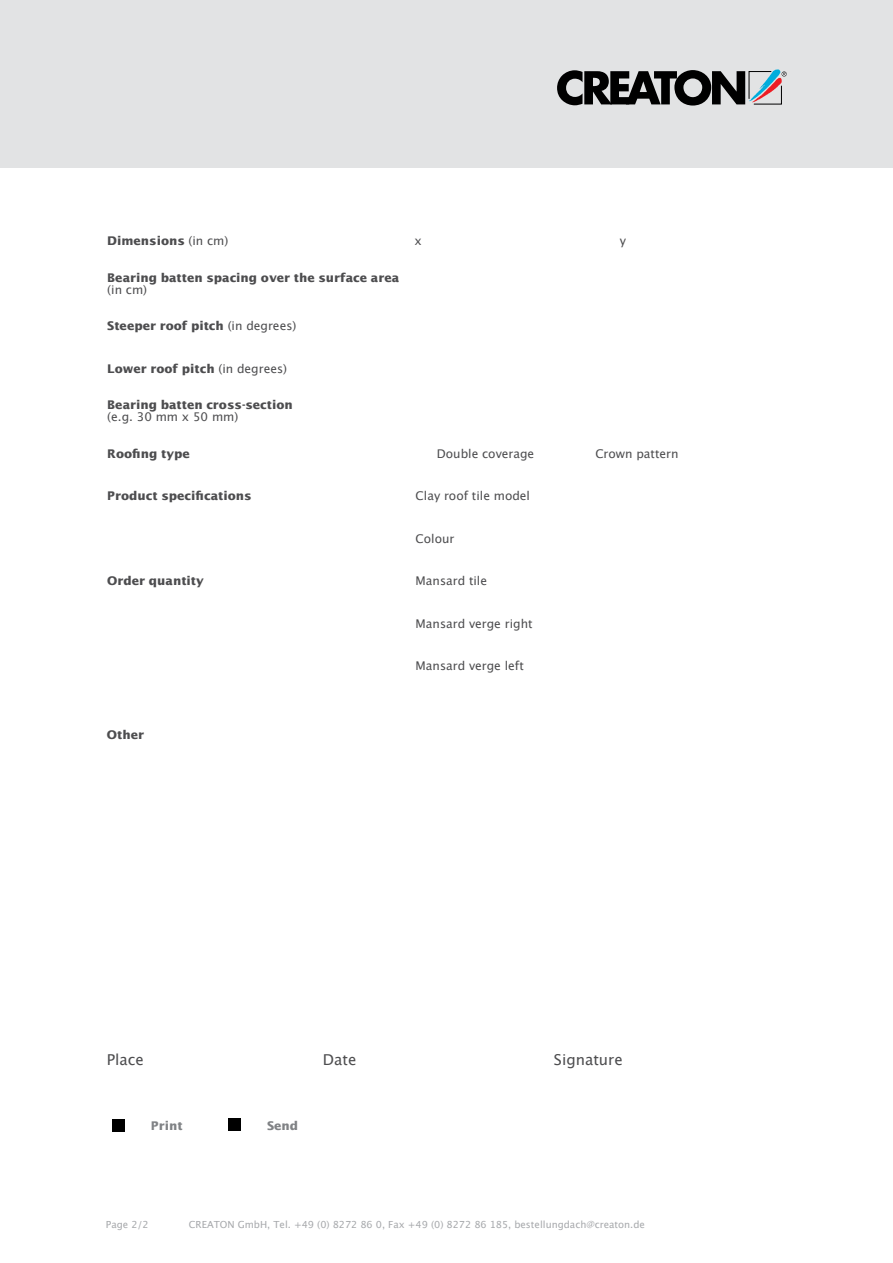
<style>
.page{position:relative;width:893px;height:1263px;background:#fff}
.page>*{position:absolute;margin:0;border:0;box-sizing:border-box;transform-origin:0 0}
.t1{font:15px "Lucida San Rom";color:#4d4d4f}
.t2{font:700 12px "Lucida San";color:#4d4d4f}
.t3{font:12px "Lucida San Rom";color:#4d4d4f}
.t4{font:700 12px "Lucida San";color:#808285}
.t5{font:9.75px "Lucida San Rom";color:#a7a9ac}
.s1{font-family:"Lucida San Rom";font-weight:400}
</style>
<div class="page">
<div style="left:0;top:0;width:893px;height:168px;background:#e2e3e4"></div>
<svg style="left:557px;top:69px;width:230px;height:37px"></svg>
<div style="left:113px;top:1119px;width:12px;height:12px;background:#000"></div>
<div style="left:228px;top:1119px;width:12px;height:12px;background:#000"></div>
<p class="t2" style="left:107px;top:233px;width:123px">Dimensions <span class="s1">(in cm)</span></p>
<p class="t2" style="left:107px;top:269px;width:293px">Bearing batten spacing over the surface area</p>
<p class="t3" style="left:107px;top:282px;width:41px">(in cm)</p>
<p class="t2" style="left:107px;top:318px;width:191px">Steeper roof pitch <span class="s1">(in degrees)</span></p>
<p class="t2" style="left:107px;top:360px;width:181px">Lower roof pitch <span class="s1">(in degrees)</span></p>
<p class="t2" style="left:107px;top:397px;width:187px">Bearing batten cross-section</p>
<p class="t3" style="left:107px;top:409px;width:133px">(e.g. 30 mm x 50 mm)</p>
<p class="t2" style="left:107px;top:445px;width:84px">Roofing type</p>
<p class="t3" style="left:437px;top:446px;width:99px">Double coverage</p>
<p class="t3" style="left:595px;top:446px;width:85px">Crown pattern</p>
<p class="t2" style="left:107px;top:488px;width:146px">Product specifications</p>
<p class="t3" style="left:416px;top:488px;width:116px">Clay roof tile model</p>
<p class="t3" style="left:416px;top:531px;width:40px">Colour</p>
<p class="t2" style="left:107px;top:573px;width:98px">Order quantity</p>
<p class="t3" style="left:416px;top:573px;width:73px">Mansard tile</p>
<p class="t3" style="left:416px;top:616px;width:118px">Mansard verge right</p>
<p class="t3" style="left:416px;top:658px;width:110px">Mansard verge left</p>
<p class="t3" style="left:415px;top:233px;width:9px">x</p>
<p class="t3" style="left:620px;top:233px;width:8px">y</p>
<p class="t2" style="left:107px;top:726px;width:39px">Other</p>
<p class="t1" style="left:107px;top:1050px;width:38px">Place</p>
<p class="t1" style="left:323px;top:1050px;width:35px">Date</p>
<p class="t1" style="left:554px;top:1050px;width:70px">Signature</p>
<p class="t4" style="left:151px;top:1117px;width:33px">Print</p>
<p class="t4" style="left:267px;top:1117px;width:33px">Send</p>
<p class="t5" style="left:106px;top:1218px;width:44px">Page 2/2</p>
<p class="t5" style="left:189px;top:1218px;width:458px">CREATON GmbH, Tel. +49 (0) 8272 86 0, Fax +49 (0) 8272 86 185, bestellungdach@creaton.de</p>
</div>
